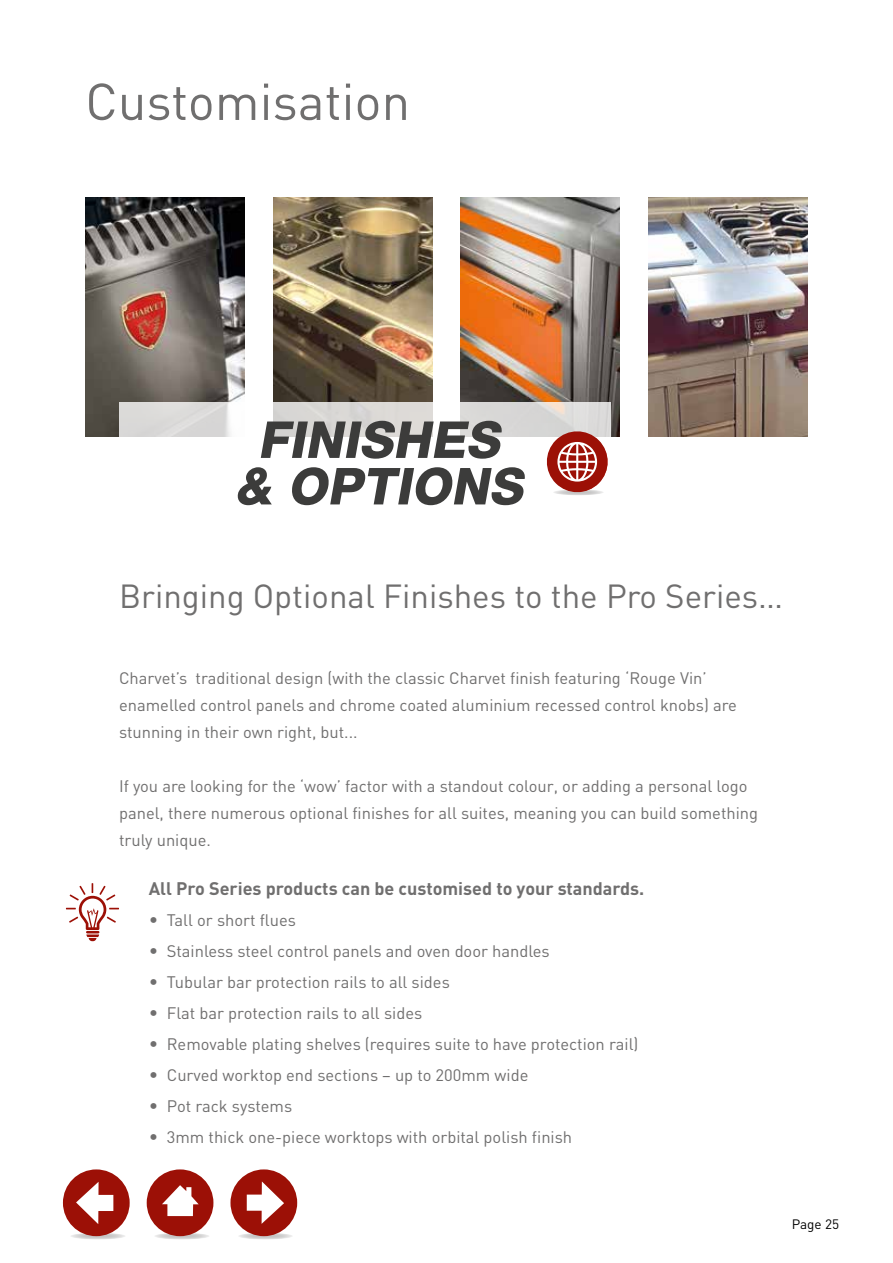
<style>
.page{position:relative;width:893px;height:1263px;background:#fff}
.page>*{position:absolute;margin:0;border:0;box-sizing:border-box;transform-origin:0 0}
.t1{font:italic 800 51px/46.5px "Helvetica Neue LT Std";color:#3c3c3b;text-align:center}
.t2{font:51px "DIN";color:#706f6f}
.t3{font:33px "DIN";color:#706f6f}
.t4{font:700 18px "DIN";color:#706f6f}
.t5{font:16.5px/27px "DIN";color:#706f6f}
.t6{font:13.5px "DIN";color:#000}
.s1{font-size:18px}
</style>
<div class="page">
<img style="left:85px;top:198px;width:159px;height:238px">
<img style="left:273px;top:198px;width:159px;height:204px">
<img style="left:461px;top:198px;width:159px;height:238px">
<img style="left:648px;top:198px;width:160px;height:238px">
<svg style="left:119px;top:402px;width:492px;height:35px;background:#dfdedc"></svg>
<svg style="left:66px;top:883px;width:53px;height:58px"></svg>
<svg style="left:154px;top:1233px;width:56px;height:6px"></svg>
<svg style="left:147px;top:1169px;width:66px;height:67px"></svg>
<svg style="left:237px;top:1233px;width:57px;height:6px"></svg>
<svg style="left:230px;top:1169px;width:67px;height:67px"></svg>
<svg style="left:70px;top:1233px;width:56px;height:6px"></svg>
<svg style="left:63px;top:1169px;width:67px;height:67px"></svg>
<svg style="left:544px;top:431px;width:67px;height:64px"></svg>
<h1 class="t2" style="left:85px;top:70px;width:326px">Customisation</h1>
<h1 class="t1" style="left:234px;top:416px;width:300px">FINISHES &amp; OPTIONS</h1>
<h2 class="t3" style="left:119px;top:575px;width:666px">Bringing Optional Finishes to the Pro Series…</h2>
<p class="t5" style="left:119px;top:664px;width:619px">Charvet’s traditional design (with the classic Charvet finish featuring ‘Rouge Vin’ enamelled control panels and chrome coated aluminium recessed control knobs) are stunning in their own right, but...</p>
<p class="t5" style="left:119px;top:772px;width:641px">If you are looking for the ‘wow’ factor with a standout colour, or adding a personal logo panel, there numerous optional finishes for all suites, meaning you can build something truly unique.</p>
<p class="t4" style="left:149px;top:877px;width:497px">All Pro Series products can be customised to your standards.</p>
<p class="t5" style="left:149px;top:906px;width:149px"><span class="s1">•</span> Tall or short flues</p>
<p class="t5" style="left:149px;top:937px;width:402px"><span class="s1">•</span> Stainless steel control panels and oven door handles</p>
<p class="t5" style="left:149px;top:968px;width:303px"><span class="s1">•</span> Tubular bar protection rails to all sides</p>
<p class="t5" style="left:149px;top:999px;width:275px"><span class="s1">•</span> Flat bar protection rails to all sides</p>
<p class="t5" style="left:149px;top:1030px;width:491px"><span class="s1">•</span> Removable plating shelves (requires suite to have protection rail)</p>
<p class="t5" style="left:149px;top:1061px;width:381px"><span class="s1">•</span> Curved worktop end sections – up to 200mm wide</p>
<p class="t5" style="left:149px;top:1092px;width:145px"><span class="s1">•</span> Pot rack systems</p>
<p class="t5" style="left:149px;top:1123px;width:425px"><span class="s1">•</span> 3mm thick one-piece worktops with orbital polish finish</p>
<p class="t6" style="left:792px;top:1216px;width:49px">Page 25</p>
</div>
